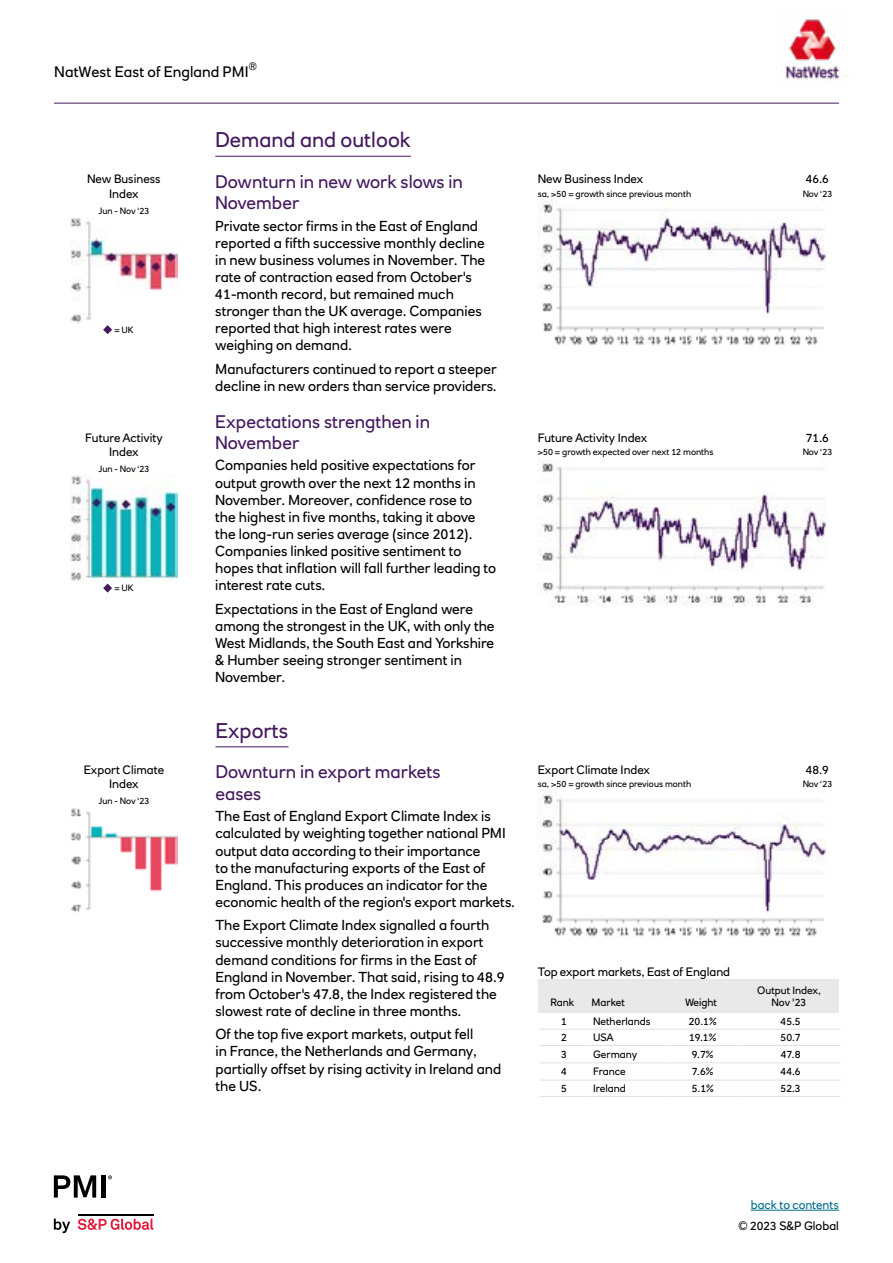
<style>
.page{position:relative;width:893px;height:1263px;background:#fff}
.page>*{position:absolute;margin:0;border:0;box-sizing:border-box;transform-origin:0 0}
.Section_header{font:21px "RN House Sans";color:#44195e}
.Body_subheader{font:18px/21.6px "RN House Sans";color:#44195e}
.t1{font:15px "RN House Sans";letter-spacing:.005em;color:#000}
.Body_copy{font:14.25px/17.1px "RN House Sans";color:#000}
.t2{font:12px/14.4px "RN House Sans";color:#000;text-align:center}
.t3{font:12px "RN House Sans";color:#006d89}
.t4{font:10.5px/12.6px "RN House Sans";color:#000;text-align:center}
.t5{font:9px "RN House Sans";color:#000}
</style>
<div class="page">
<hr style="left:54px;top:103px;width:785px;height:1px;background:#44195e">
<img style="left:784px;top:19px;width:63px;height:61px">
<svg style="left:54px;top:1218px;width:16px;height:15px"></svg>
<svg style="left:78px;top:1218px;width:75px;height:12px"></svg>
<hr style="left:78px;top:1213px;width:75px;height:2px;background:#000">
<svg style="left:54px;top:1175px;width:42px;height:22px"></svg>
<div style="left:101px;top:1175px;width:5px;height:22px;background:#000"></div>
<svg style="left:108px;top:1175px;width:4px;height:4px"></svg>
<hr style="left:751px;top:1210px;width:88px;height:1px;background:#006d89">
<hr style="left:215px;top:156px;width:196px;height:1px;background:#44195e">
<img style="left:539px;top:201px;width:287px;height:144px">
<img style="left:71px;top:218px;width:106px;height:105px">
<img style="left:71px;top:475px;width:106px;height:107px">
<img style="left:538px;top:461px;width:288px;height:146px">
<svg style="left:103px;top:325px;width:9px;height:9px"></svg>
<svg style="left:103px;top:584px;width:9px;height:9px"></svg>
<img style="left:71px;top:808px;width:106px;height:105px">
<img style="left:540px;top:790px;width:286px;height:147px">
<div style="left:538px;top:980px;width:301px;height:32px;background:#e9e9e9"></div>
<hr style="left:538px;top:979px;width:49px;height:1px;background:#e1e1e1">
<hr style="left:587px;top:979px;width:76px;height:1px;background:#e1e1e1">
<hr style="left:663px;top:979px;width:76px;height:1px;background:#e1e1e1">
<hr style="left:739px;top:979px;width:100px;height:1px;background:#e1e1e1">
<hr style="left:538px;top:1012px;width:49px;height:1px;background:#e1e1e1">
<hr style="left:587px;top:1012px;width:76px;height:1px;background:#e1e1e1">
<hr style="left:663px;top:1012px;width:76px;height:1px;background:#e1e1e1">
<hr style="left:739px;top:1012px;width:100px;height:1px;background:#e1e1e1">
<hr style="left:215px;top:746px;width:73px;height:1px;background:#44195e">
<hr style="left:539px;top:1029px;width:50px;height:1px;background:#e1e1e1">
<hr style="left:589px;top:1029px;width:76px;height:1px;background:#e1e1e1">
<hr style="left:665px;top:1029px;width:76px;height:1px;background:#e1e1e1">
<hr style="left:741px;top:1029px;width:100px;height:1px;background:#e1e1e1">
<hr style="left:539px;top:1045px;width:50px;height:1px;background:#e1e1e1">
<hr style="left:589px;top:1045px;width:76px;height:1px;background:#e1e1e1">
<hr style="left:665px;top:1045px;width:76px;height:1px;background:#e1e1e1">
<hr style="left:741px;top:1045px;width:100px;height:1px;background:#e1e1e1">
<hr style="left:539px;top:1062px;width:50px;height:1px;background:#e1e1e1">
<hr style="left:589px;top:1062px;width:76px;height:1px;background:#e1e1e1">
<hr style="left:665px;top:1062px;width:76px;height:1px;background:#e1e1e1">
<hr style="left:741px;top:1062px;width:100px;height:1px;background:#e1e1e1">
<hr style="left:539px;top:1080px;width:50px;height:1px;background:#e1e1e1">
<hr style="left:589px;top:1080px;width:76px;height:1px;background:#e1e1e1">
<hr style="left:665px;top:1080px;width:76px;height:1px;background:#e1e1e1">
<hr style="left:741px;top:1080px;width:100px;height:1px;background:#e1e1e1">
<hr style="left:539px;top:1096px;width:50px;height:1px;background:#e1e1e1">
<hr style="left:665px;top:1096px;width:76px;height:1px;background:#e1e1e1">
<hr style="left:741px;top:1096px;width:100px;height:1px;background:#e1e1e1">
<hr style="left:589px;top:1096px;width:76px;height:1px;background:#e1e1e1">
<p class="t4" style="left:249px;top:60px;width:10px">®</p>
<p class="t1" style="left:54px;top:63px;width:196px">NatWest East of England PMI</p>
<p class="t2" style="left:87px;top:172px;width:75px">New Business<br>Index</p>
<p class="t5" style="left:98px;top:205px;width:53px">Jun - Nov ‘23</p>
<p class="t5" style="left:114px;top:324px;width:21px">= UK</p>
<p class="t2" style="left:85px;top:430px;width:79px">Future Activity<br>Index</p>
<p class="t5" style="left:98px;top:464px;width:53px">Jun - Nov ‘23</p>
<p class="t5" style="left:114px;top:583px;width:21px">= UK</p>
<p class="Section_header" style="left:215px;top:127px;width:197px">Demand and outlook</p>
<p class="Body_subheader" style="left:215px;top:171px;width:249px">Downturn in new work slows in<br>November</p>
<p class="Body_copy" style="left:215px;top:217px;width:272px">Private sector firms in the East of England reported a fifth successive monthly decline in new business volumes in November. The rate of contraction eased from October's 41-month record, but remained much stronger than the UK average. Companies reported that high interest rates were weighing on demand.</p>
<p class="Body_copy" style="left:215px;top:360px;width:283px">Manufacturers continued to report a steeper decline in new orders than service providers.</p>
<p class="Body_subheader" style="left:215px;top:410px;width:216px">Expectations strengthen in<br>November</p>
<p class="Body_copy" style="left:215px;top:457px;width:282px">Companies held positive expectations for output growth over the next 12 months in November. Moreover, confidence rose to the highest in five months, taking it above the long-run series average (since 2012).<br>Companies linked positive sentiment to hopes that inflation will fall further leading to interest rate cuts.</p>
<p class="Body_copy" style="left:215px;top:600px;width:281px">Expectations in the East of England were among the strongest in the UK, with only the West Midlands, the South East and Yorkshire &amp; Humber seeing stronger sentiment in November.</p>
<p class="Section_header" style="left:215px;top:718px;width:75px">Exports</p>
<p class="t2" style="left:84px;top:762px;width:82px">Export Climate<br>Index</p>
<p class="Body_subheader" style="left:215px;top:761px;width:227px">Downturn in export markets eases</p>
<p class="Body_copy" style="left:215px;top:808px;width:301px">The East of England Export Climate Index is calculated by weighting together national PMI output data according to their importance<br>to the manufacturing exports of the East of England. This produces an indicator for the economic health of the region's export markets.</p>
<p class="Body_copy" style="left:215px;top:917px;width:291px">The Export Climate Index signalled a fourth successive monthly deterioration in export demand conditions for firms in the East of England in November. That said, rising to 48.9 from October's 47.8, the Index registered the slowest rate of decline in three months.</p>
<p class="Body_copy" style="left:215px;top:1026px;width:287px">Of the top five export markets, output fell<br>in France, the Netherlands and Germany, partially offset by rising activity in Ireland and the US.</p>
<p class="t5" style="left:98px;top:796px;width:53px">Jun - Nov ‘23</p>
<p class="t2" style="left:538px;top:172px;width:107px">New Business Index</p>
<p class="t5" style="left:538px;top:188px;width:155px">sa, &gt;50 = growth since previous month</p>
<p class="t2" style="left:806px;top:172px;width:25px">46.6</p>
<p class="t5" style="left:803px;top:188px;width:31px">Nov ‘23</p>
<p class="t2" style="left:538px;top:430px;width:111px">Future Activity Index</p>
<p class="t5" style="left:538px;top:447px;width:177px">&gt;50 = growth expected over next 12 months</p>
<p class="t5" style="left:803px;top:447px;width:31px">Nov ‘23</p>
<p class="t2" style="left:806px;top:430px;width:25px">71.6</p>
<p class="t2" style="left:538px;top:762px;width:114px">Export Climate Index</p>
<p class="t5" style="left:538px;top:779px;width:155px">sa, &gt;50 = growth since previous month</p>
<p class="t2" style="left:806px;top:762px;width:25px">48.9</p>
<p class="t5" style="left:803px;top:779px;width:31px">Nov ‘23</p>
<p class="t2" style="left:538px;top:964px;width:194px">Top export markets, East of England</p>
<p class="t4" style="left:551px;top:996px;width:25px">Rank</p>
<p class="t4" style="left:592px;top:996px;width:35px">Market</p>
<p class="t4" style="left:685px;top:996px;width:34px">Weight</p>
<p class="t4" style="left:757px;top:983px;width:65px">Output Index,<br>Nov '23</p>
<p class="t4" style="left:561px;top:1015px;width:7px">1</p>
<p class="t4" style="left:593px;top:1015px;width:59px">Netherlands</p>
<p class="t4" style="left:689px;top:1015px;width:29px">20.1%</p>
<p class="t4" style="left:780px;top:1015px;width:22px">45.5</p>
<p class="t4" style="left:561px;top:1031px;width:7px">2</p>
<p class="t4" style="left:593px;top:1031px;width:22px">USA</p>
<p class="t4" style="left:689px;top:1031px;width:29px">19.1%</p>
<p class="t4" style="left:780px;top:1031px;width:22px">50.7</p>
<p class="t4" style="left:561px;top:1048px;width:7px">3</p>
<p class="t4" style="left:593px;top:1048px;width:46px">Germany</p>
<p class="t4" style="left:692px;top:1048px;width:23px">9.7%</p>
<p class="t4" style="left:781px;top:1048px;width:21px">47.8</p>
<p class="t4" style="left:561px;top:1065px;width:7px">4</p>
<p class="t4" style="left:593px;top:1065px;width:34px">France</p>
<p class="t4" style="left:692px;top:1065px;width:23px">7.6%</p>
<p class="t4" style="left:780px;top:1065px;width:22px">44.6</p>
<p class="t4" style="left:561px;top:1082px;width:7px">5</p>
<p class="t4" style="left:593px;top:1082px;width:34px">Ireland</p>
<p class="t4" style="left:692px;top:1082px;width:24px">5.1%</p>
<p class="t4" style="left:780px;top:1082px;width:22px">52.3</p>
<p class="t3" style="left:751px;top:1197px;width:90px">back to contents</p>
<p class="t2" style="left:739px;top:1218px;width:102px">© 2023 S&amp;P Global</p>
</div>
